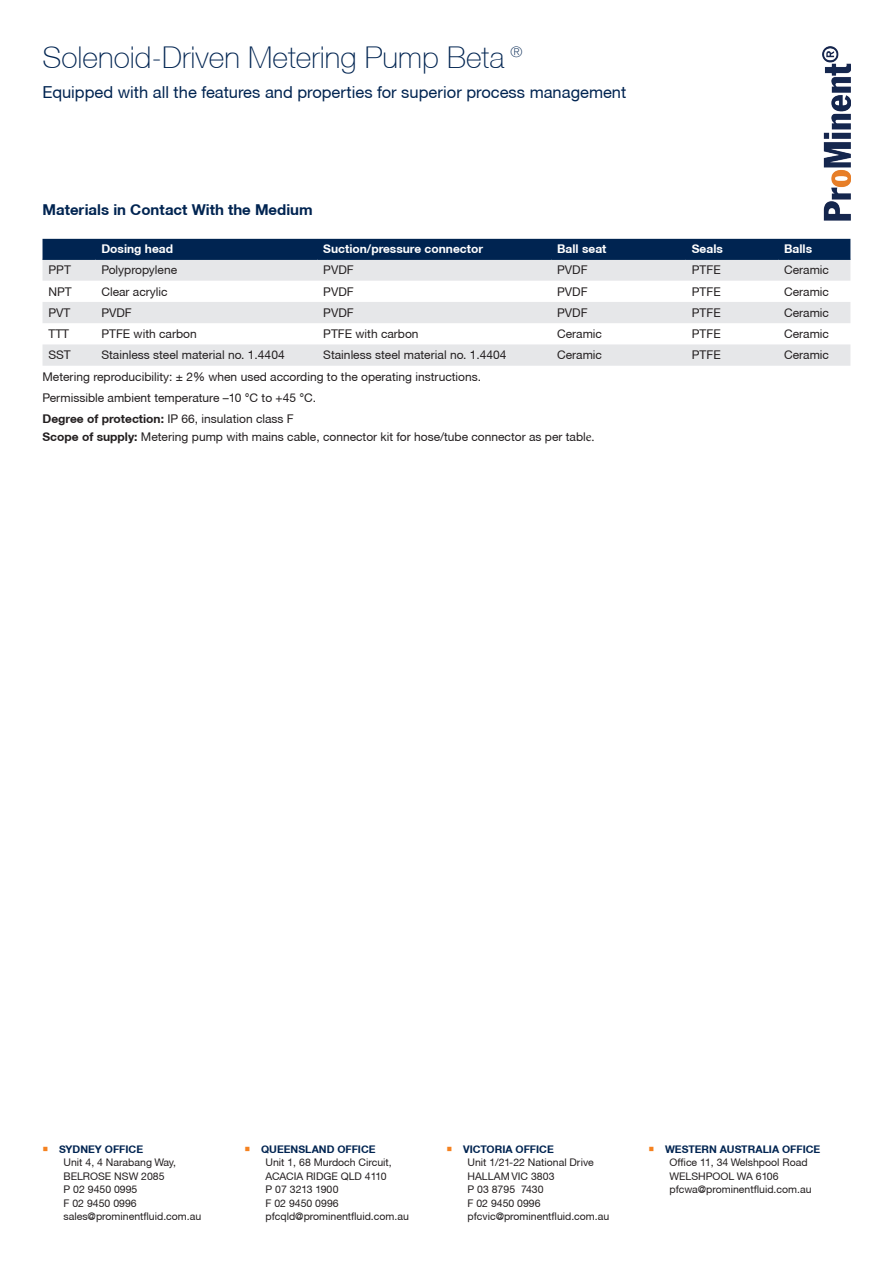
<style>
.page{position:relative;width:893px;height:1263px;background:#fff}
.page>*{position:absolute;margin:0;border:0;box-sizing:border-box;transform-origin:0 0}
.t1{font:100 30px "Helvetica Neue CE";color:#002451}
.t2{font:16.5px "Helvetica Neue CE";color:#002451}
.t3{font:700 15px "Helvetica Neue CE";color:#002451}
.t4{font:12px "Helvetica Neue CE";color:#231f20}
.t5{font:700 12px "Helvetica Neue CE";color:#fff}
.t6{font:10.5px/13.5px "Helvetica Neue CE";color:#231f20}
.t7{font:700 10.5px "Helvetica Neue CE";color:#002451}
.s1{font-weight:700}
.s2{font-family:"Minion Pro";font-size:13.5px}
.s3{color:#f58220}
</style>
<div class="page">
<div style="left:43px;top:239px;width:807px;height:20px;background:#002451"></div>
<svg style="left:43px;top:260px;width:807px;height:106px;fill:#e6e7e9"></svg>
<hr style="left:43px;top:259px;width:52px;height:1px;background:#002451">
<hr style="left:95px;top:259px;width:222px;height:1px;background:#002451">
<hr style="left:317px;top:259px;width:234px;height:1px;background:#002451">
<hr style="left:551px;top:259px;width:135px;height:1px;background:#002451">
<hr style="left:686px;top:259px;width:92px;height:1px;background:#002451">
<hr style="left:778px;top:259px;width:72px;height:1px;background:#002451">
<img style="left:822px;top:46px;width:28px;height:175px">
<p class="t1" style="left:43px;top:40px;width:487px">Solenoid-Driven Metering Pump Beta®</p>
<p class="t2" style="left:43px;top:82px;width:585px">Equipped with all the features and properties for superior process management</p>
<p class="t3" style="left:43px;top:200px;width:272px">Materials in Contact With the Medium</p>
<p class="t5" style="left:101px;top:242px;width:73px">Dosing head</p>
<p class="t5" style="left:323px;top:242px;width:161px">Suction/pressure connector</p>
<p class="t5" style="left:557px;top:242px;width:51px">Ball seat</p>
<p class="t5" style="left:692px;top:242px;width:33px">Seals</p>
<p class="t5" style="left:784px;top:242px;width:29px">Balls</p>
<p class="t4" style="left:49px;top:263px;width:24px">PPT</p>
<p class="t4" style="left:101px;top:263px;width:77px">Polypropylene</p>
<p class="t4" style="left:323px;top:263px;width:32px">PVDF</p>
<p class="t4" style="left:557px;top:263px;width:32px">PVDF</p>
<p class="t4" style="left:692px;top:263px;width:30px">PTFE</p>
<p class="t4" style="left:784px;top:263px;width:46px">Ceramic</p>
<p class="t4" style="left:49px;top:284px;width:25px">NPT</p>
<p class="t4" style="left:101px;top:284px;width:68px">Clear acrylic</p>
<p class="t4" style="left:323px;top:284px;width:32px">PVDF</p>
<p class="t4" style="left:557px;top:284px;width:32px">PVDF</p>
<p class="t4" style="left:692px;top:284px;width:30px">PTFE</p>
<p class="t4" style="left:784px;top:284px;width:46px">Ceramic</p>
<p class="t4" style="left:49px;top:305px;width:23px">PVT</p>
<p class="t4" style="left:101px;top:305px;width:32px">PVDF</p>
<p class="t4" style="left:323px;top:305px;width:32px">PVDF</p>
<p class="t4" style="left:557px;top:305px;width:32px">PVDF</p>
<p class="t4" style="left:692px;top:305px;width:30px">PTFE</p>
<p class="t4" style="left:784px;top:305px;width:46px">Ceramic</p>
<p class="t4" style="left:49px;top:327px;width:22px">TTT</p>
<p class="t4" style="left:101px;top:327px;width:97px">PTFE with carbon</p>
<p class="t4" style="left:323px;top:327px;width:97px">PTFE with carbon</p>
<p class="t4" style="left:557px;top:327px;width:46px">Ceramic</p>
<p class="t4" style="left:692px;top:327px;width:30px">PTFE</p>
<p class="t4" style="left:784px;top:327px;width:46px">Ceramic</p>
<p class="t4" style="left:49px;top:348px;width:24px">SST</p>
<p class="t4" style="left:101px;top:348px;width:185px">Stainless steel material no. 1.4404</p>
<p class="t4" style="left:323px;top:348px;width:185px">Stainless steel material no. 1.4404</p>
<p class="t4" style="left:557px;top:348px;width:46px">Ceramic</p>
<p class="t4" style="left:692px;top:348px;width:30px">PTFE</p>
<p class="t4" style="left:784px;top:348px;width:46px">Ceramic</p>
<p class="t4" style="left:43px;top:369px;width:440px">Metering reproducibility: ± 2% when used according to the operating instructions.</p>
<p class="t4" style="left:43px;top:390px;width:275px">Permissible ambient temperature –10 °C to +45 °C.</p>
<p class="t4" style="left:43px;top:411px;width:253px"><span class="s1">Degree of protection:</span> IP 66, insulation class F</p>
<p class="t4" style="left:43px;top:429px;width:553px"><span class="s1">Scope of supply:</span> Metering pump with mains cable, connector kit for hose/tube connector as per tabl<span class="s2">e.</span></p>
<p class="t7" style="left:43px;top:1142px;width:102px"><span class="s3">○</span> SYDNEY OFFICE</p>
<p class="t6" style="left:64px;top:1155px;width:114px">Unit 4, 4 Narabang Way,<br>BELROSE NSW 2085</p>
<p class="t6" style="left:64px;top:1182px;width:75px">P 02 9450 0995</p>
<p class="t6" style="left:64px;top:1196px;width:75px">F 02 9450 0996</p>
<p class="t6" style="left:64px;top:1209px;width:139px">sales@prominentfluid.com.au</p>
<p class="t7" style="left:244px;top:1142px;width:133px"><span class="s3">○</span> QUEENSLAND OFFICE</p>
<p class="t6" style="left:265px;top:1155px;width:128px">Unit 1, 68 Murdoch Circuit,<br>ACACIA RIDGE QLD 4110</p>
<p class="t6" style="left:265px;top:1182px;width:75px">P 07 3213 1900</p>
<p class="t6" style="left:265px;top:1196px;width:75px">F 02 9450 0996</p>
<p class="t6" style="left:265px;top:1209px;width:145px">pfcqld@prominentfluid.com.au</p>
<p class="t7" style="left:446px;top:1142px;width:109px"><span class="s3">○</span> VICTORIA OFFICE</p>
<p class="t6" style="left:467px;top:1155px;width:128px">Unit 1/21-22 National Drive</p>
<p class="t6" style="left:467px;top:1169px;width:89px">HALLAM VIC 3803</p>
<p class="t6" style="left:467px;top:1182px;width:78px">P 03 8795 7430<br>F 02 9450 0996</p>
<p class="t6" style="left:467px;top:1209px;width:143px">pfcvic@prominentfluid.com.au</p>
<p class="t7" style="left:648px;top:1142px;width:173px"><span class="s3">○</span> WESTERN AUSTRALIA OFFICE</p>
<p class="t6" style="left:669px;top:1155px;width:140px">Office 11, 34 Welshpool Road</p>
<p class="t6" style="left:669px;top:1169px;width:111px">WELSHPOOL WA 6106</p>
<p class="t6" style="left:669px;top:1182px;width:144px">pfcwa@prominentfluid.com.au</p>
</div>
